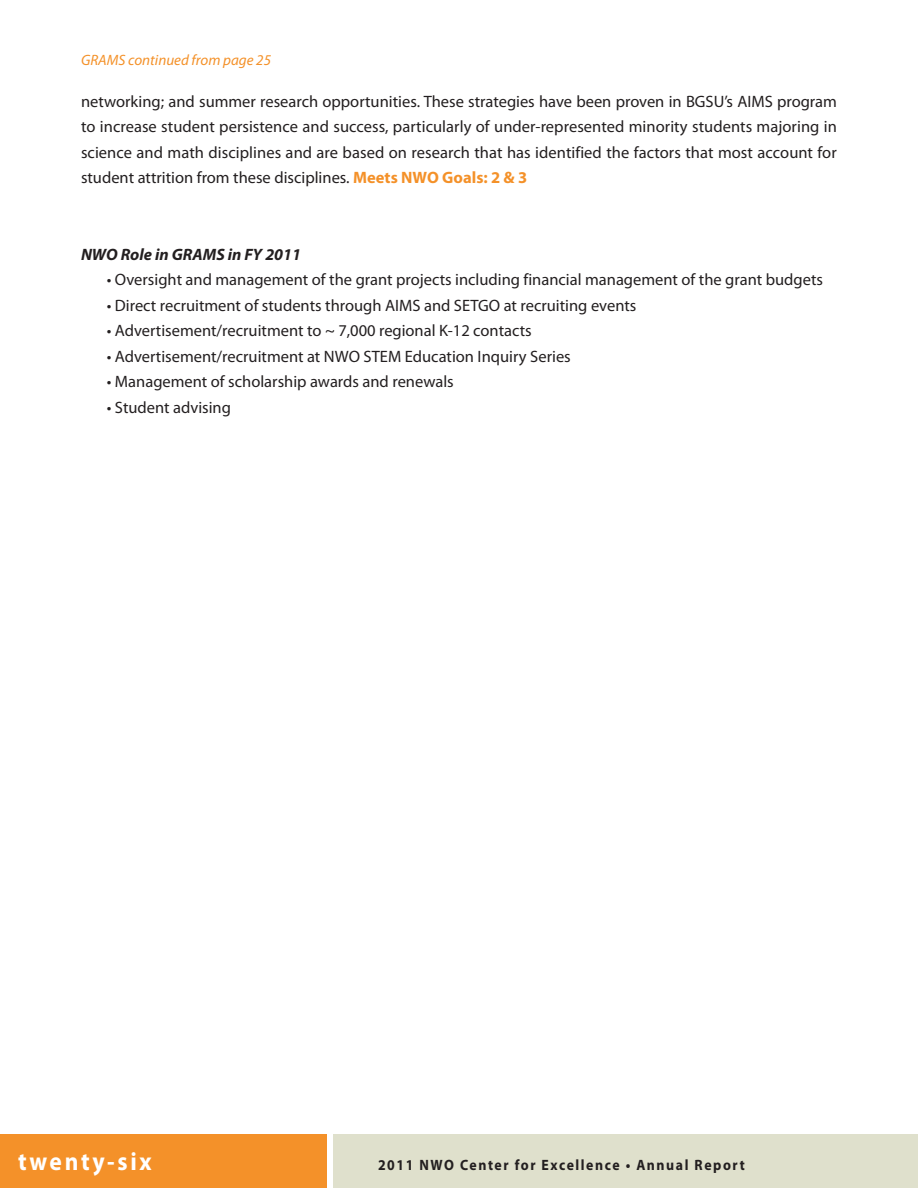
<style>
.page{position:relative;width:918px;height:1188px;background:#fff}
.page>*{position:absolute;margin:0;border:0;box-sizing:border-box;transform-origin:0 0}
.t1{font:700 25.5px "Myriad Pro";letter-spacing:.115em;color:#fff;scale:.92 1}
.t2{font:16.5px/25.5px "Myriad Pro";color:#231f20;text-align:justify}
.t3{font:italic 700 16.5px "Myriad Pro";color:#231f20}
.t4{font:700 15px "Myriad Pro";letter-spacing:.115em;color:#231f20;scale:.92 1}
.t5{font:italic 15px "Myriad Pro";color:#f49129}
.s1{font-weight:700;color:#f49129}
</style>
<div class="page">
<div style="left:333px;top:1134px;width:585px;height:54px;background:#dfe0cc"></div>
<div style="left:0;top:1134px;width:327px;height:54px;background:#f49129"></div>
<p class="t5" style="left:81px;top:55px;width:192px">GRAMS continued from page 25</p>
<p class="t2" style="left:81px;top:90px;width:757px">networking; and summer research opportunities. These strategies have been proven in BGSU’s AIMS program to increase student persistence and success, particularly of under-represented minority students majoring in science and math disciplines and are based on research that has identified the factors that most account for student attrition from these disciplines. <span class="s1">Meets NWO Goals: 2 &amp; 3</span></p>
<p class="t3" style="left:81px;top:248px;width:222px">NWO Role in GRAMS in FY 2011</p>
<p class="t2" style="left:107px;top:268px;width:718px">• Oversight and management of the grant projects including financial management of the grant budgets</p>
<p class="t2" style="left:107px;top:294px;width:531px">• Direct recruitment of students through AIMS and SETGO at recruiting events</p>
<p class="t2" style="left:107px;top:319px;width:426px">• Advertisement/recruitment to ~ 7,000 regional K-12 contacts</p>
<p class="t2" style="left:107px;top:345px;width:465px">• Advertisement/recruitment at NWO STEM Education Inquiry Series</p>
<p class="t2" style="left:107px;top:370px;width:348px">• Management of scholarship awards and renewals</p>
<p class="t2" style="left:107px;top:396px;width:126px">• Student advising</p>
<h1 class="t1" style="left:18px;top:1152px;width:147px">twenty-six</h1>
<p class="t4" style="left:378px;top:1159px;width:400px">2011 NWO Center for Excellence • Annual Report</p>
</div>
